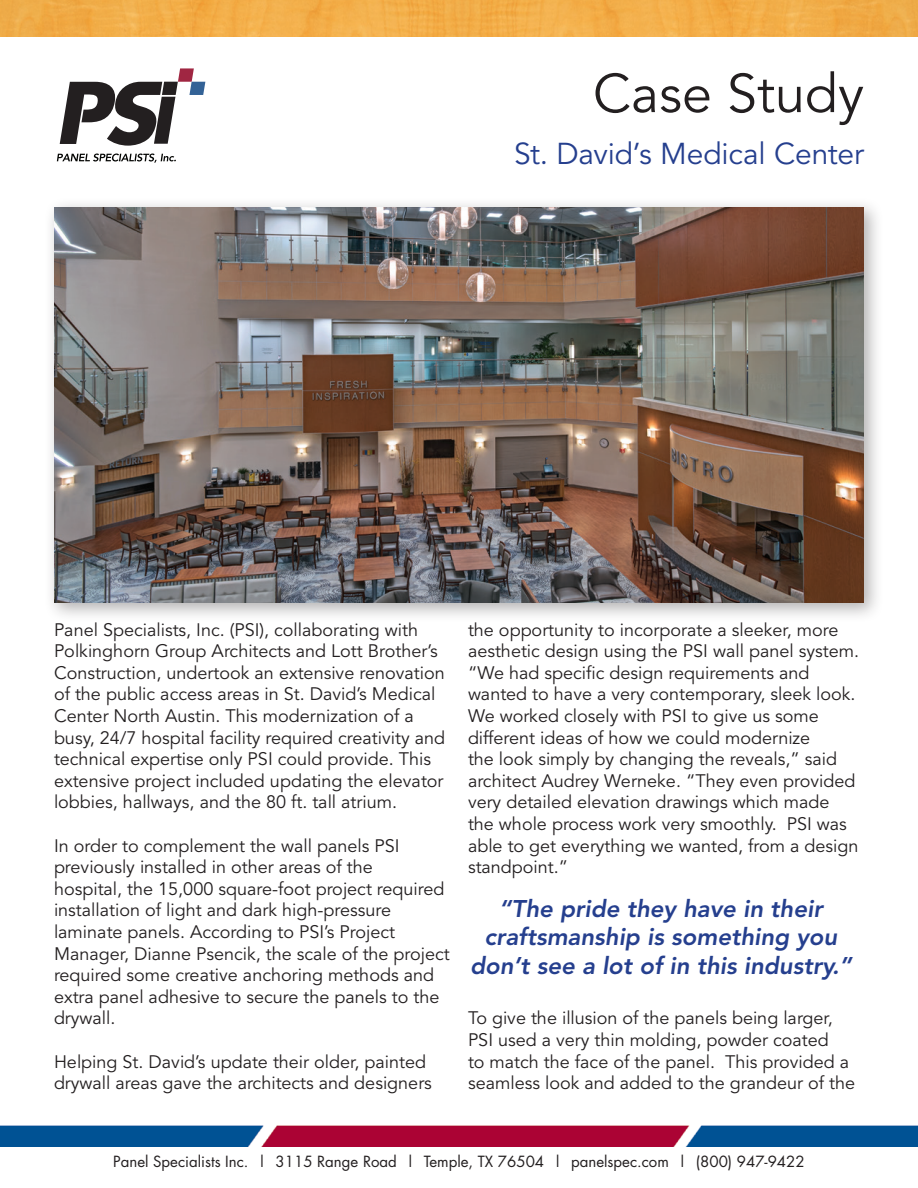
<style>
.page{position:relative;width:918px;height:1188px;background:#fff}
.page>*{position:absolute;margin:0;border:0;box-sizing:border-box;transform-origin:0 0}
.t1{font:54px "Avenir LT Std";color:#231f20}
.t2{font:30px "Avenir LT Std";letter-spacing:-.005em;color:#253f8e}
.t3{font:italic 800 24px/28.8px "Avenir LT Std";color:#253f8e;text-align:center}
.t4{font:18px/21.6px "Avenir LT Std";color:#231f20}
.t5{font:15px "Futura";color:#231f20}
</style>
<div class="page">
<img style="left:0;top:1125px;width:918px;height:21px">
<svg style="left:57px;top:154px;width:119px;height:9px"></svg>
<svg style="left:60px;top:68px;width:145px;height:78px"></svg>
<img style="left:0;top:0;width:918px;height:37px">
<div style="left:44px;top:197px;width:840px;height:426px;background:#231f20;opacity:.35"></div>
<img style="left:54px;top:207px;width:810px;height:396px">
<h1 class="t1" style="left:593px;top:62px;width:273px">Case Study</h1>
<h2 class="t2" style="left:514px;top:136px;width:351px">St. David’s Medical Center</h2>
<p class="t4" style="left:54px;top:619px;width:393px">Panel Specialists, Inc. (PSI), collaborating with Polkinghorn Group Architects and Lott Brother’s Construction, undertook an extensive renovation of the public access areas in St. David’s Medical Center North Austin. This modernization of a busy, 24/7 hospital facility required creativity and technical expertise only PSI could provide. This extensive project included updating the elevator lobbies, hallways, and the 80 ft. tall atrium.</p>
<p class="t4" style="left:54px;top:835px;width:397px">In order to complement the wall panels PSI previously installed in other areas of the<br>hospital, the 15,000 square-foot project required installation of light and dark high-pressure laminate panels. According to PSI’s Project Manager, Dianne Psencik, the scale of the project required some creative anchoring methods and extra panel adhesive to secure the panels to the drywall.</p>
<p class="t4" style="left:54px;top:1051px;width:379px">Helping St. David’s update their older, painted drywall areas gave the architects and designers</p>
<p class="t4" style="left:468px;top:619px;width:393px">the opportunity to incorporate a sleeker, more aesthetic design using the PSI wall panel system. “We had specific design requirements and wanted to have a very contemporary, sleek look.<br>We worked closely with PSI to give us some different ideas of how we could modernize<br>the look simply by changing the reveals,” said architect Audrey Werneke. “They even provided very detailed elevation drawings which made the whole process work very smoothly. PSI was able to get everything we wanted, from a design standpoint.”</p>
<h3 class="t3" style="left:470px;top:894px;width:383px">“The pride they have in their craftsmanship is something you don’t see a lot of in this industry.”</h3>
<p class="t4" style="left:468px;top:1008px;width:389px">To give the illusion of the panels being larger, PSI used a very thin molding, powder coated<br>to match the face of the panel. This provided a seamless look and added to the grandeur of the</p>
<p class="t5" style="left:113px;top:1151px;width:693px">Panel Specialists Inc. | 3115 Range Road | Temple, TX 76504 | panelspec.com | (800) 947-9422</p>
</div>
